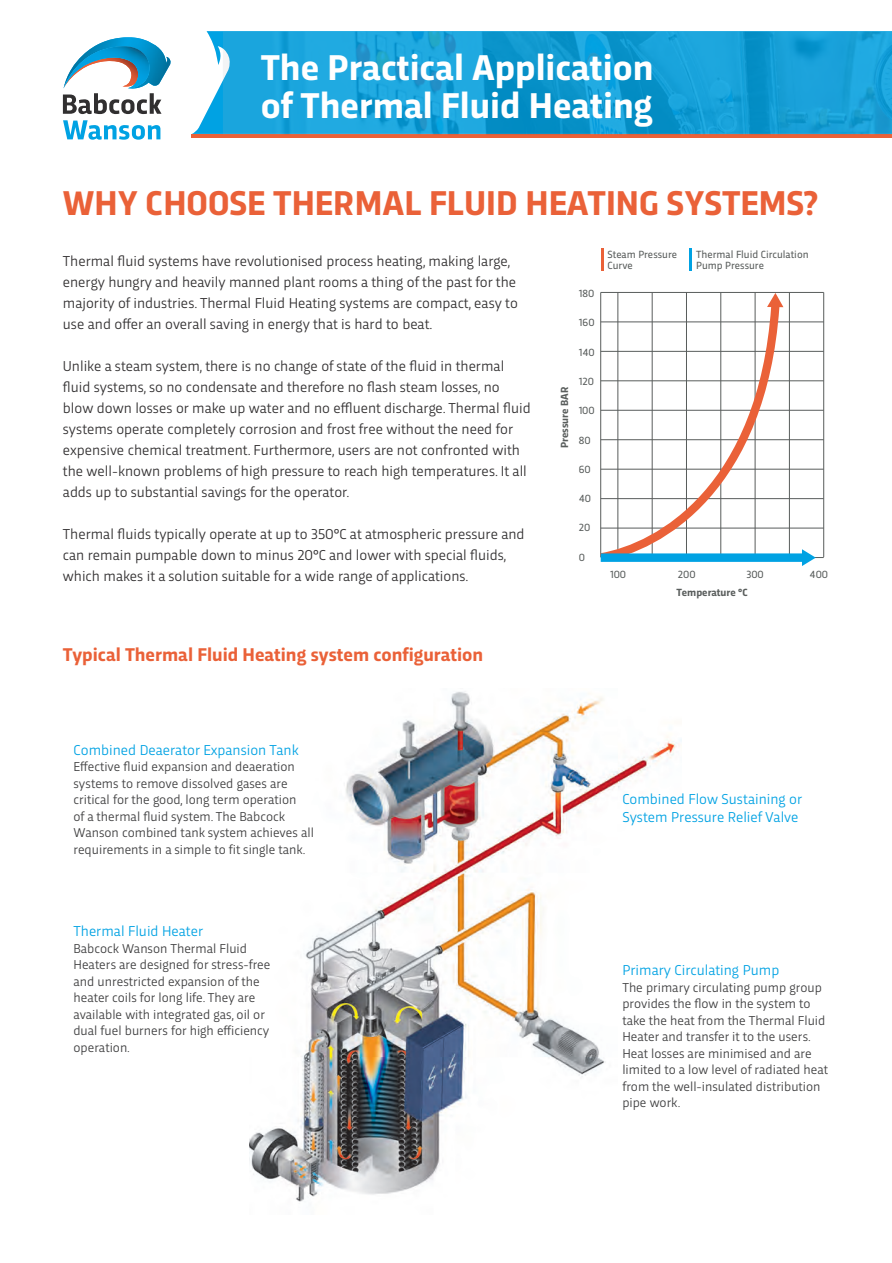
<style>
.page{position:relative;width:892px;height:1263px;background:#fff}
.page>*{position:absolute;margin:0;border:0;box-sizing:border-box;transform-origin:0 0}
.t1{font:700 37.5px/37.5px "Trasandina";color:#fff}
.t2{font:700 36px "Trasandina";color:#ea6138}
.t3{font:700 19.35px "Trasandina";color:#ea6138}
.t4{font:15px/21px "Trasandina";color:#312f30}
.t5{font:15px/18px "Trasandina";color:#00a2e3}
.t6{font:13.5px/16.5px "Trasandina";color:#3e3e3f}
.t7{font:10.95px/11.1px "Trasandina";color:#595d5c}
.t8{font:700 10.95px "Trasandina";color:#595d5c}
</style>
<div class="page">
<img style="left:249px;top:691px;width:432px;height:511px">
<svg style="left:192px;top:31px;width:699px;height:103px"></svg>
<hr style="left:191px;top:134px;width:700px;height:4px;background:#ea6138">
<img style="left:223px;top:32px;width:668px;height:102px">
<svg style="left:63px;top:120px;width:97px;height:20px"></svg>
<svg style="left:63px;top:37px;width:107px;height:77px"></svg>
<img style="left:63px;top:46px;width:87px;height:43px">
<hr style="left:600px;top:292px;width:223px;height:1px;background:#595d5c">
<hr style="left:600px;top:322px;width:223px;height:1px;background:#595d5c">
<hr style="left:600px;top:351px;width:223px;height:1px;background:#595d5c">
<hr style="left:600px;top:380px;width:223px;height:1px;background:#595d5c">
<hr style="left:600px;top:410px;width:223px;height:1px;background:#595d5c">
<hr style="left:600px;top:439px;width:223px;height:1px;background:#595d5c">
<hr style="left:600px;top:469px;width:223px;height:1px;background:#595d5c">
<hr style="left:600px;top:498px;width:223px;height:1px;background:#595d5c">
<hr style="left:600px;top:528px;width:223px;height:1px;background:#595d5c">
<hr style="left:600px;top:557px;width:223px;height:1px;background:#595d5c">
<hr style="left:600px;top:292px;width:1px;height:265px;background:#595d5c">
<hr style="left:617px;top:292px;width:1px;height:265px;background:#595d5c">
<hr style="left:652px;top:292px;width:1px;height:265px;background:#595d5c">
<hr style="left:686px;top:292px;width:1px;height:265px;background:#595d5c">
<hr style="left:754px;top:292px;width:1px;height:265px;background:#595d5c">
<hr style="left:823px;top:292px;width:1px;height:265px;background:#595d5c">
<hr style="left:720px;top:292px;width:1px;height:265px;background:#595d5c">
<hr style="left:789px;top:292px;width:1px;height:265px;background:#595d5c">
<hr style="left:600px;top:248px;width:3px;height:22px;background:#ea6138">
<hr style="left:689px;top:248px;width:3px;height:22px;background:#00a2e3">
<svg style="left:600px;top:296px;width:183px;height:253px"></svg>
<svg style="left:767px;top:293px;width:16px;height:14px"></svg>
<svg style="left:600px;top:549px;width:215px;height:17px"></svg>
<h1 class="t1" style="left:261px;top:46px;width:394px">The Practical Application of Thermal Fluid Heating</h1>
<h2 class="t2" style="left:63px;top:176px;width:756px">WHY CHOOSE THERMAL FLUID HEATING SYSTEMS?</h2>
<p class="t4" style="left:63px;top:249px;width:456px">Thermal fluid systems have revolutionised process heating, making large, energy hungry and heavily manned plant rooms a thing of the past for the majority of industries. Thermal Fluid Heating systems are compact, easy to use and offer an overall saving in energy that is hard to beat.</p>
<p class="t4" style="left:63px;top:354px;width:469px">Unlike a steam system, there is no change of state of the fluid in thermal fluid systems, so no condensate and therefore no flash steam losses, no blow down losses or make up water and no effluent discharge. Thermal fluid systems operate completely corrosion and frost free without the need for expensive chemical treatment. Furthermore, users are not confronted with the well-known problems of high pressure to reach high temperatures. It all adds up to substantial savings for the operator.</p>
<p class="t4" style="left:63px;top:522px;width:463px">Thermal fluids typically operate at up to 350°C at atmospheric pressure and can remain pumpable down to minus 20°C and lower with special fluids, which makes it a solution suitable for a wide range of applications.</p>
<p class="t3" style="left:63px;top:640px;width:422px">Typical Thermal Fluid Heating system configuration</p>
<p class="t8" style="left:556px;top:448px;width:63px;rotate:-90deg">Pressure BAR</p>
<p class="t7" style="left:578px;top:287px;width:17px">180</p>
<p class="t7" style="left:578px;top:316px;width:17px">160</p>
<p class="t7" style="left:578px;top:346px;width:18px">140</p>
<p class="t7" style="left:578px;top:375px;width:17px">120</p>
<p class="t7" style="left:578px;top:404px;width:17px">100</p>
<p class="t7" style="left:578px;top:433px;width:13px">80</p>
<p class="t7" style="left:578px;top:463px;width:14px">60</p>
<p class="t7" style="left:578px;top:492px;width:14px">40</p>
<p class="t7" style="left:578px;top:521px;width:13px">20</p>
<p class="t7" style="left:578px;top:550px;width:8px">0</p>
<p class="t7" style="left:607px;top:248px;width:71px">Steam Pressure<br>Curve</p>
<p class="t7" style="left:696px;top:248px;width:114px">Thermal Fluid Circulation<br>Pump Pressure</p>
<p class="t7" style="left:610px;top:568px;width:17px">100</p>
<p class="t7" style="left:677px;top:568px;width:19px">200</p>
<p class="t7" style="left:746px;top:568px;width:19px">300</p>
<p class="t7" style="left:809px;top:568px;width:20px">400</p>
<p class="t8" style="left:676px;top:585px;width:72px">Temperature °C</p>
<p class="t5" style="left:74px;top:739px;width:227px">Combined Deaerator Expansion Tank</p>
<p class="t6" style="left:74px;top:757px;width:242px">Effective fluid expansion and deaeration systems to remove dissolved gases are critical for the good, long term operation<br>of a thermal fluid system. The Babcock Wanson combined tank system achieves all requirements in a simple to fit single tank.</p>
<p class="t5" style="left:74px;top:921px;width:131px">Thermal Fluid Heater</p>
<p class="t6" style="left:74px;top:939px;width:198px">Babcock Wanson Thermal Fluid<br>Heaters are designed for stress-free and unrestricted expansion of the heater coils for long life. They are available with integrated gas, oil or dual fuel burners for high efficiency operation.</p>
<p class="t5" style="left:622px;top:789px;width:181px">Combined Flow Sustaining or<br>System Pressure Relief Valve</p>
<p class="t5" style="left:622px;top:960px;width:158px">Primary Circulating Pump</p>
<p class="t6" style="left:622px;top:978px;width:207px">The primary circulating pump group provides the flow in the system to take the heat from the Thermal Fluid<br>Heater and transfer it to the users.<br>Heat losses are minimised and are limited to a low level of radiated heat from the well-insulated distribution pipe work.</p>
</div>
